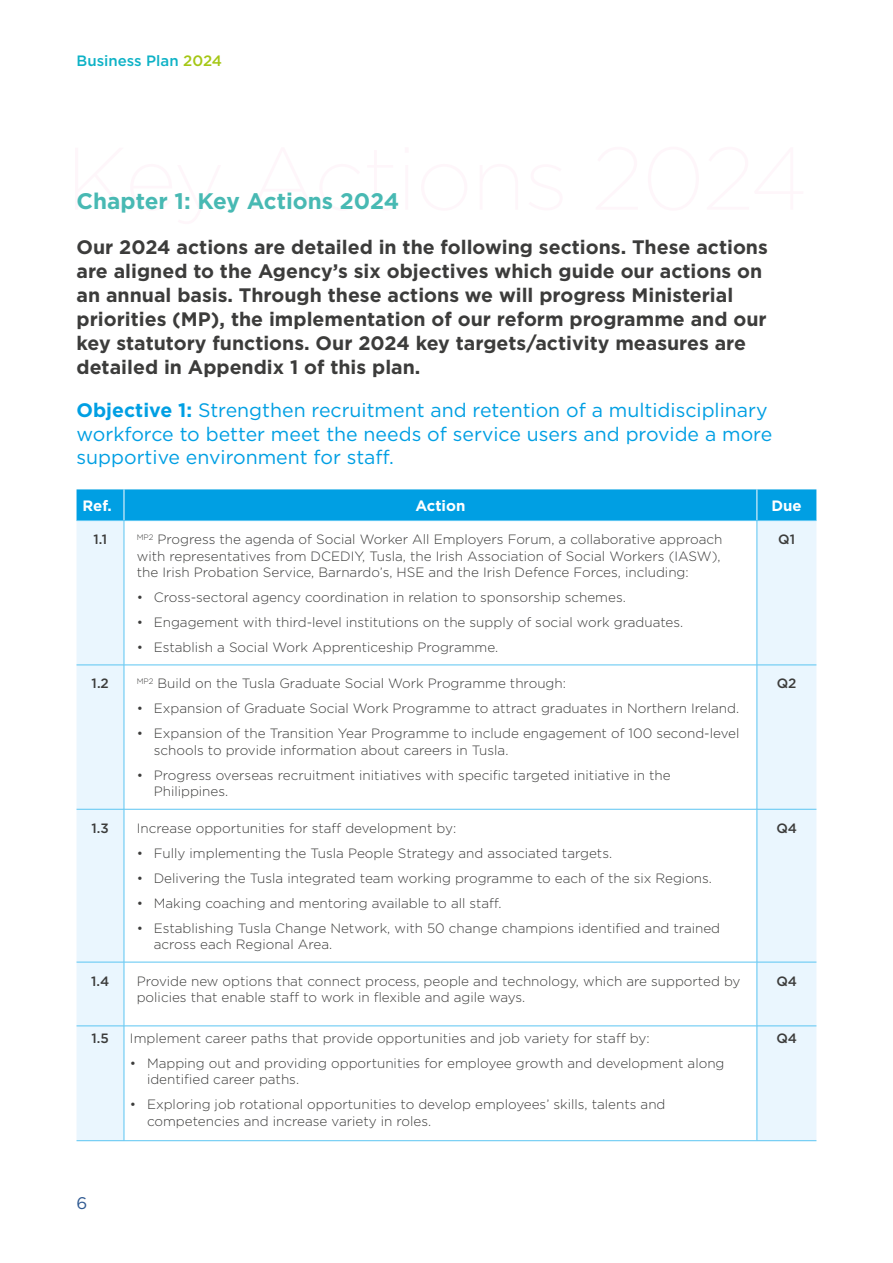
<style>
.page{position:relative;width:893px;height:1263px;background:#fff}
.page>*{position:absolute;margin:0;border:0;box-sizing:border-box;transform-origin:0 0}
.t1{font:700 22.5px "Gotham";color:#48b9b3}
.t2{font:700 19.5px/24px "Gotham";color:#3c3c3b}
.t3{font:19.5px/23.4px "Gotham";color:#009fe3}
.t4{font:16.8px "Gotham";color:#305a92}
.t5{font:500 15px "Gotham";color:#0eb2c6}
.t6{font:700 15px "Gotham";color:#fff}
.t7{font:300 13.5px/16.5px "Gotham";color:#3c3c3b}
.t8{font:500 13.5px "Gotham";color:#3c3c3b}
.s1{color:#a5c715}
.s2{font-weight:700}
</style>
<div class="page">
<div style="left:77px;top:489px;width:739px;height:31px;background:#009fe3"></div>
<svg style="left:77px;top:521px;width:739px;height:619px"></svg>
<hr style="left:124px;top:489px;width:1px;height:31px;background:#fff">
<hr style="left:757px;top:489px;width:1px;height:31px;background:#fff">
<hr style="left:124px;top:521px;width:1px;height:144px;background:#5bc5f2">
<hr style="left:757px;top:521px;width:1px;height:144px;background:#5bc5f2">
<hr style="left:124px;top:665px;width:1px;height:144px;background:#5bc5f2">
<hr style="left:757px;top:665px;width:1px;height:144px;background:#5bc5f2">
<hr style="left:124px;top:809px;width:1px;height:153px;background:#5bc5f2">
<hr style="left:757px;top:809px;width:1px;height:153px;background:#5bc5f2">
<hr style="left:124px;top:962px;width:1px;height:64px;background:#5bc5f2">
<hr style="left:757px;top:962px;width:1px;height:64px;background:#5bc5f2">
<hr style="left:124px;top:1026px;width:1px;height:114px;background:#5bc5f2">
<hr style="left:757px;top:1026px;width:1px;height:114px;background:#5bc5f2">
<hr style="left:77px;top:665px;width:47px;height:1px;background:#5bc5f2">
<hr style="left:124px;top:665px;width:633px;height:1px;background:#5bc5f2">
<hr style="left:757px;top:665px;width:59px;height:1px;background:#5bc5f2">
<hr style="left:77px;top:809px;width:47px;height:1px;background:#5bc5f2">
<hr style="left:124px;top:809px;width:633px;height:1px;background:#5bc5f2">
<hr style="left:757px;top:809px;width:59px;height:1px;background:#5bc5f2">
<hr style="left:77px;top:962px;width:47px;height:1px;background:#5bc5f2">
<hr style="left:124px;top:962px;width:633px;height:1px;background:#5bc5f2">
<hr style="left:757px;top:962px;width:59px;height:1px;background:#5bc5f2">
<hr style="left:77px;top:1026px;width:47px;height:1px;background:#5bc5f2">
<hr style="left:124px;top:1026px;width:633px;height:1px;background:#5bc5f2">
<hr style="left:757px;top:1026px;width:59px;height:1px;background:#5bc5f2">
<hr style="left:77px;top:520px;width:47px;height:1px;background:#5bc5f2">
<hr style="left:124px;top:520px;width:633px;height:1px;background:#5bc5f2">
<hr style="left:757px;top:520px;width:59px;height:1px;background:#5bc5f2">
<hr style="left:77px;top:1140px;width:47px;height:1px;background:#5bc5f2">
<hr style="left:124px;top:1140px;width:633px;height:1px;background:#5bc5f2">
<hr style="left:757px;top:1140px;width:59px;height:1px;background:#5bc5f2">
<p class="t5" style="left:77px;top:51px;width:147px">Business Plan <span class="s1">2024</span></p>
<h1 class="t1" style="left:77px;top:186px;width:324px">Chapter 1: Key Actions 2024</h1>
<p class="t2" style="left:77px;top:235px;width:693px">Our 2024 actions are detailed in the following sections. These actions are aligned to the Agency’s six objectives which guide our actions on an annual basis. Through these actions we will progress Ministerial priorities (MP), the implementation of our reform programme and our key statutory functions. Our 2024 key targets/activity measures are detailed in Appendix 1 of this plan.</p>
<h2 class="t3" style="left:77px;top:398px;width:697px"><span class="s2">Objective 1:</span> Strengthen recruitment and retention of a multidisciplinary workforce to better meet the needs of service users and provide a more supportive environment for staff.</h2>
<p class="t6" style="left:83px;top:496px;width:31px">Ref.</p>
<p class="t6" style="left:415px;top:496px;width:52px">Action</p>
<p class="t6" style="left:771px;top:496px;width:32px">Due</p>
<p class="t8" style="left:93px;top:530px;width:15px">1.1</p>
<p class="t7" style="left:137px;top:531px;width:587px"><sup>MP2</sup> Progress the agenda of Social Worker All Employers Forum, a collaborative approach with representatives from DCEDIY, Tusla, the Irish Association of Social Workers (IASW), the Irish Probation Service, Barnardo’s, HSE and the Irish Defence Forces, including:</p>
<p class="t7" style="left:137px;top:589px;width:491px">• Cross-sectoral agency coordination in relation to sponsorship schemes.</p>
<p class="t7" style="left:137px;top:614px;width:548px">• Engagement with third-level institutions on the supply of social work graduates.</p>
<p class="t7" style="left:137px;top:639px;width:363px">• Establish a Social Work Apprenticeship Programme.</p>
<p class="t8" style="left:778px;top:530px;width:18px">Q1</p>
<p class="t8" style="left:92px;top:675px;width:19px">1.2</p>
<p class="t7" style="left:137px;top:675px;width:431px"><sup>MP2</sup> Build on the Tusla Graduate Social Work Programme through:</p>
<p class="t7" style="left:137px;top:700px;width:604px">• Expansion of Graduate Social Work Programme to attract graduates in Northern Ireland.</p>
<p class="t7" style="left:154px;top:725px;width:587px;text-indent:-17px">• Expansion of the Transition Year Programme to include engagement of 100 second-level schools to provide information about careers in Tusla.</p>
<p class="t7" style="left:154px;top:767px;width:518px;text-indent:-17px">• Progress overseas recruitment initiatives with specific targeted initiative in the<br>Philippines.</p>
<p class="t8" style="left:92px;top:819px;width:19px">1.3</p>
<p class="t7" style="left:137px;top:819px;width:321px">Increase opportunities for staff development by:</p>
<p class="t7" style="left:137px;top:844px;width:477px">• Fully implementing the Tusla People Strategy and associated targets.</p>
<p class="t7" style="left:137px;top:869px;width:577px">• Delivering the Tusla integrated team working programme to each of the six Regions.</p>
<p class="t7" style="left:137px;top:894px;width:366px">• Making coaching and mentoring available to all staff.</p>
<p class="t7" style="left:154px;top:919px;width:568px;text-indent:-17px">• Establishing Tusla Change Network, with 50 change champions identified and trained across each Regional Area.</p>
<p class="t8" style="left:777px;top:675px;width:21px">Q2</p>
<p class="t8" style="left:776px;top:819px;width:22px">Q4</p>
<p class="t8" style="left:91px;top:972px;width:20px">1.4</p>
<p class="t7" style="left:137px;top:972px;width:605px">Provide new options that connect process, people and technology, which are supported by policies that enable staff to work in flexible and agile ways.</p>
<p class="t8" style="left:776px;top:972px;width:22px">Q4</p>
<p class="t8" style="left:92px;top:1029px;width:19px">1.5</p>
<p class="t7" style="left:130px;top:1029px;width:521px">Implement career paths that provide opportunities and job variety for staff by:</p>
<p class="t7" style="left:147px;top:1054px;width:579px;text-indent:-17px">• Mapping out and providing opportunities for employee growth and development along identified career paths.</p>
<p class="t7" style="left:147px;top:1096px;width:520px;text-indent:-17px">• Exploring job rotational opportunities to develop employees’ skills, talents and competencies and increase variety in roles.</p>
<p class="t8" style="left:776px;top:1029px;width:22px">Q4</p>
<p class="t4" style="left:77px;top:1192px;width:12px">6</p>
</div>
